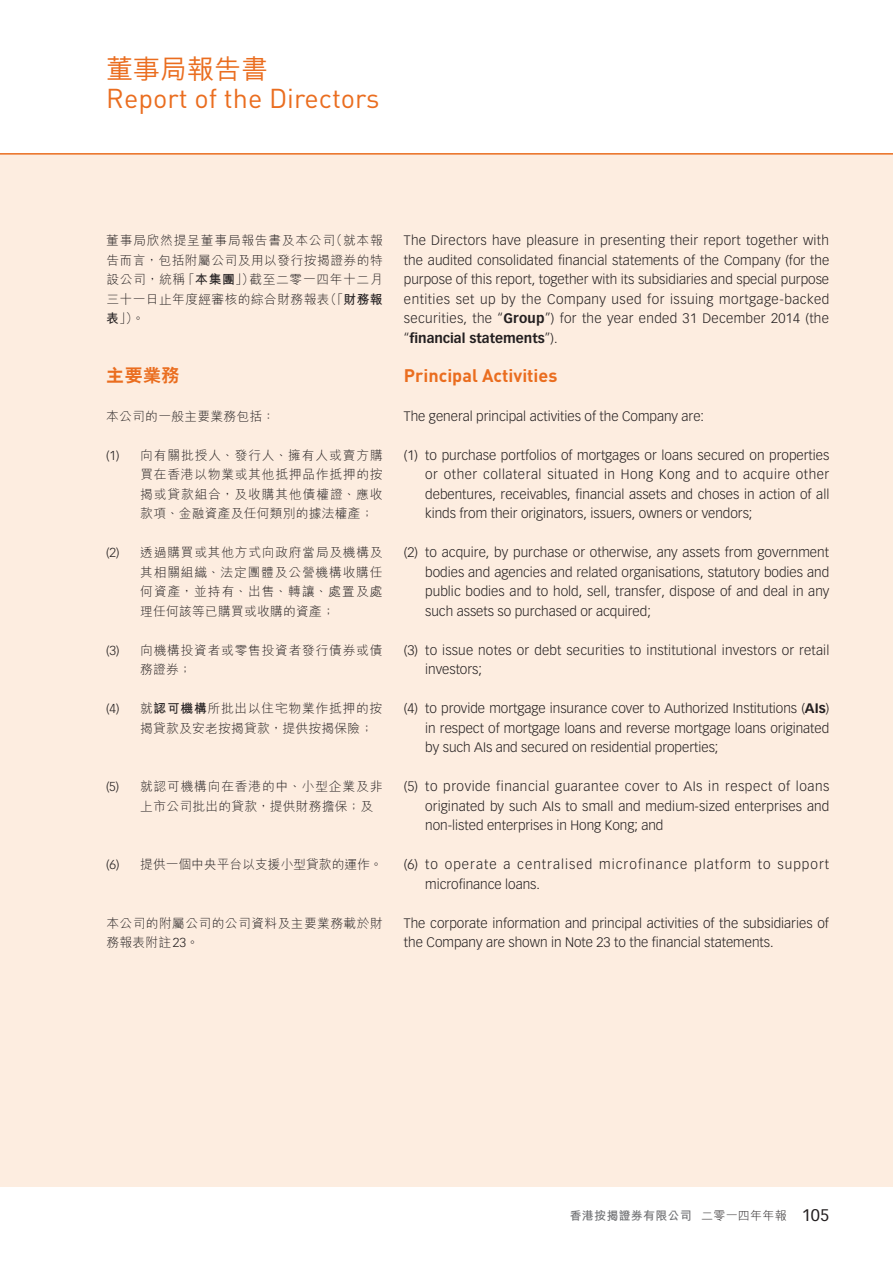
<style>
.page{position:relative;width:893px;height:1263px;background:#fff}
.page>*{position:absolute;margin:0;border:0;box-sizing:border-box;transform-origin:0 0}
.t1{font:27px/28.8px "DIN";color:#ea6d1f}
.t2{font:700 18px "DIN";color:#ea6d1f}
.t3{font:800 18px "C Hei 2 HK";color:#ea6d1f}
.t4{font:300 13.5px/19.5px "Vectora LT Std";color:#231f20;text-align:justify}
.t5{font:300 13.5px/19.5px "Vectora LT Std";letter-spacing:.08em;color:#231f20}
.t6{font:300 12.75px/19.5px "M Hei HK";letter-spacing:.035em;color:#231f20;text-align:justify}
.t7{font:300 12.75px/19.5px "M Hei HK";letter-spacing:.065em;color:#231f20}
.t8{font:300 12.75px/19.5px "M Hei HK";letter-spacing:.06em;color:#231f20}
.t9{font:300 12.75px "M Hei HK";color:#231f20}
.t10{font:700 12px "M Hei HK";letter-spacing:.02em;color:#6c6d70}
.s1{font-family:"M Hei HK";font-weight:500}
.s2{font-weight:700}
.s3{font-family:"Vectora LT Std"}
.s4{font-weight:300;color:#231f20}
.s5{font-family:"Vectora LT Std";font-weight:400;font-size:16.5px;color:#231f20}
</style>
<div class="page">
<div style="left:0;top:154px;width:893px;height:1032px;background:#fdede0"></div>
<hr style="left:0;top:153px;width:893px;height:2px;background:#ea6d1f">
<h1 class="t1" style="left:106px;top:55px;width:275px"><span class="s1">董事局報告書<br></span>Report of the Directors</h1>
<p class="t6" style="left:106px;top:231px;width:278px">董事局欣然提呈董事局報告書及本公司（就本報告而言，包括附屬公司及用以發行按揭證券的特設公司，統稱「<span class="s2">本集團</span>」）截至二零一四年十二月三十一日止年度經審核的綜合財務報表（「<span class="s2">財務報表</span>」）。</p>
<h1 class="t3" style="left:106px;top:366px;width:75px">主要業務</h1>
<p class="t6" style="left:106px;top:406px;width:170px">本公司的一般主要業務包括：</p>
<p class="t6" style="left:140px;top:445px;width:244px;text-indent:-34px"><span class="s3">(1)</span> 向有關批授人、發行人、擁有人或賣方購買在香港以物業或其他抵押品作抵押的按揭或貸款組合，及收購其他債權證、應收款項、金融資產及任何類別的據法權產；</p>
<p class="t6" style="left:140px;top:543px;width:244px;text-indent:-34px"><span class="s3">(2)</span> 透過購買或其他方式向政府當局及機構及其相關組織、法定團體及公營機構收購任何資產，並持有、出售、轉讓、處置及處理任何該等已購買或收購的資產；</p>
<p class="t8" style="left:140px;top:640px;width:244px;text-indent:-34px"><span class="s3">(3)</span> 向機構投資者或零售投資者發行債券或債務證券；</p>
<p class="t6" style="left:140px;top:699px;width:244px;text-indent:-34px"><span class="s3">(4)</span> 就<span class="s2">認可機構</span>所批出以住宅物業作抵押的按揭貸款及安老按揭貸款，提供按揭保險；</p>
<p class="t7" style="left:140px;top:777px;width:244px;text-indent:-34px"><span class="s3">(5)</span> 就認可機構向在香港的中、小型企業及非上市公司批出的貸款，提供財務擔保；及</p>
<p class="t9" style="left:106px;top:858px;width:278px"><span class="s3">(6)</span> 提供一個中央平台以支援小型貸款的運作。</p>
<p class="t6" style="left:106px;top:913px;width:278px">本公司的附屬公司的公司資料及主要業務載於財務報表附註<span class="s3">23</span>。</p>
<p class="t4" style="left:404px;top:231px;width:427px">The Directors have pleasure in presenting their report together with the audited consolidated financial statements of the Company (for the purpose of this report, together with its subsidiaries and special purpose entities set up by the Company used for issuing mortgage-backed securities, the “<span class="s2">Group</span>”) for the year ended 31 December 2014 (the “<span class="s2">financial statements</span>”).</p>
<h1 class="t2" style="left:404px;top:363px;width:155px">Principal Activities</h1>
<p class="t4" style="left:404px;top:406px;width:302px">The general principal activities of the Company are:</p>
<p class="t4" style="left:425px;top:445px;width:406px;text-indent:-21px">(1) to purchase portfolios of mortgages or loans secured on properties or other collateral situated in Hong Kong and to acquire other debentures, receivables, financial assets and choses in action of all kinds from their originators, issuers, owners or vendors;</p>
<p class="t4" style="left:425px;top:543px;width:406px;text-indent:-21px">(2) to acquire, by purchase or otherwise, any assets from government bodies and agencies and related organisations, statutory bodies and public bodies and to hold, sell, transfer, dispose of and deal in any such assets so purchased or acquired;</p>
<p class="t4" style="left:425px;top:640px;width:406px;text-indent:-21px">(3) to issue notes or debt securities to institutional investors or retail investors;</p>
<p class="t4" style="left:425px;top:699px;width:405px;text-indent:-21px">(4) to provide mortgage insurance cover to Authorized Institutions (<span class="s2">AIs</span>) in respect of mortgage loans and reverse mortgage loans originated by such AIs and secured on residential properties;</p>
<p class="t4" style="left:425px;top:777px;width:406px;text-indent:-21px">(5) to provide financial guarantee cover to AIs in respect of loans originated by such AIs to small and medium-sized enterprises and non-listed enterprises in Hong Kong; and</p>
<p class="t5" style="left:425px;top:855px;width:405px;text-indent:-21px">(6) to operate a centralised microfinance platform to support microfinance loans.</p>
<p class="t4" style="left:404px;top:913px;width:426px">The corporate information and principal activities of the subsidiaries of the Company are shown in Note 23 to the financial statements.</p>
<p class="t10" style="left:570px;top:1207px;width:261px">香港按揭證券有限公司 <span class="s4">二零一四年年報</span> <span class="s5">105</span></p>
</div>
